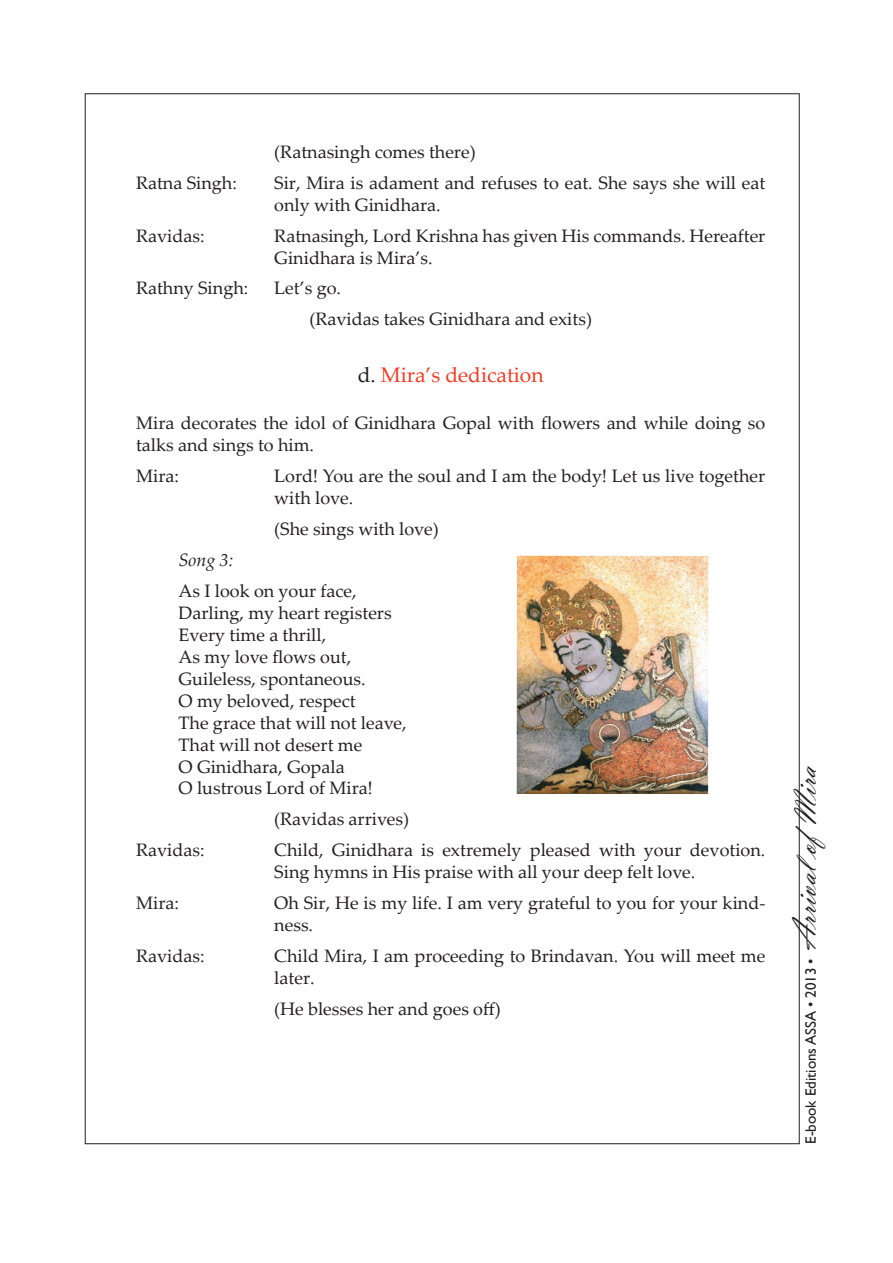
<style>
.page{position:relative;width:893px;height:1263px;background:#fff}
.page>*{position:absolute;margin:0;border:0;box-sizing:border-box;transform-origin:0 0}
.t1{font:21px "Palatino Linotype";color:#ef3c25}
.t2{font:18px/21.9px "Palatino Linotype";color:#231f20}
.t3{font:italic 18px "Palatino Linotype";color:#231f20}
.t4{font:15px "Gill Sans";color:#231f20}
.s1{color:#231f20}
.s2{font-family:"Vladimir Script";font-size:33px}
</style>
<div class="page">
<img style="left:517px;top:556px;width:191px;height:238px">
<p class="t2" style="left:274px;top:143px;width:203px">(Ratnasingh comes there)</p>
<p class="t2" style="left:136px;top:174px;width:102px">Ratna Singh:</p>
<p class="t2" style="left:274px;top:174px;width:493px">Sir, Mira is adament and refuses to eat. She says she will eat only with Ginidhara.</p>
<p class="t2" style="left:136px;top:227px;width:70px">Ravidas:</p>
<p class="t2" style="left:274px;top:227px;width:493px">Ratnasingh, Lord Krishna has given His commands. Hereafter<br>Ginidhara is Mira’s.</p>
<p class="t2" style="left:136px;top:279px;width:114px">Rathny Singh:</p>
<p class="t2" style="left:309px;top:275px;width:284px;line-height:30.9px;text-indent:-35px">Let’s go.<br>(Ravidas takes Ginidhara and exits)</p>
<p class="t1" style="left:358px;top:367px;width:187px"><span class="s1">d.</span> Mira’s dedication</p>
<p class="t2" style="left:136px;top:414px;width:631px">Mira decorates the idol of Ginidhara Gopal with flowers and while doing so talks and sings to him.</p>
<p class="t2" style="left:136px;top:467px;width:44px">Mira:</p>
<p class="t2" style="left:274px;top:467px;width:493px">Lord! You are the soul and I am the body! Let us live together with love.</p>
<p class="t2" style="left:274px;top:520px;width:166px">(She sings with love)</p>
<p class="t3" style="left:179px;top:553px;width:56px">Song 3:</p>
<p class="t2" style="left:179px;top:582px;width:230px">As I look on your face,<br>Darling, my heart registers<br>Every time a thrill,<br>As my love flows out,<br>Guileless, spontaneous.<br>O my beloved, respect<br>The grace that will not leave,<br>That will not desert me<br>O Ginidhara, Gopala<br>O lustrous Lord of Mira!</p>
<p class="t2" style="left:274px;top:810px;width:136px">(Ravidas arrives)</p>
<p class="t2" style="left:136px;top:841px;width:70px">Ravidas:</p>
<p class="t2" style="left:274px;top:841px;width:493px">Child, Ginidhara is extremely pleased with your devotion.<br>Sing hymns in His praise with all your deep felt love.</p>
<p class="t2" style="left:136px;top:894px;width:44px">Mira:</p>
<p class="t2" style="left:274px;top:894px;width:493px">Oh Sir, He is my life. I am very grateful to you for your kind&shy;ness.</p>
<p class="t2" style="left:136px;top:947px;width:70px">Ravidas:</p>
<p class="t2" style="left:274px;top:947px;width:493px">Child Mira, I am proceeding to Brindavan. You will meet me later.</p>
<p class="t2" style="left:274px;top:1000px;width:228px">(He blesses her and goes off)</p>
<p class="t4" style="left:802px;top:1144px;width:383px;rotate:-90deg">E-book Editions ASSA • 2013 • <span class="s2">ArrivalofMira</span></p>
</div>
